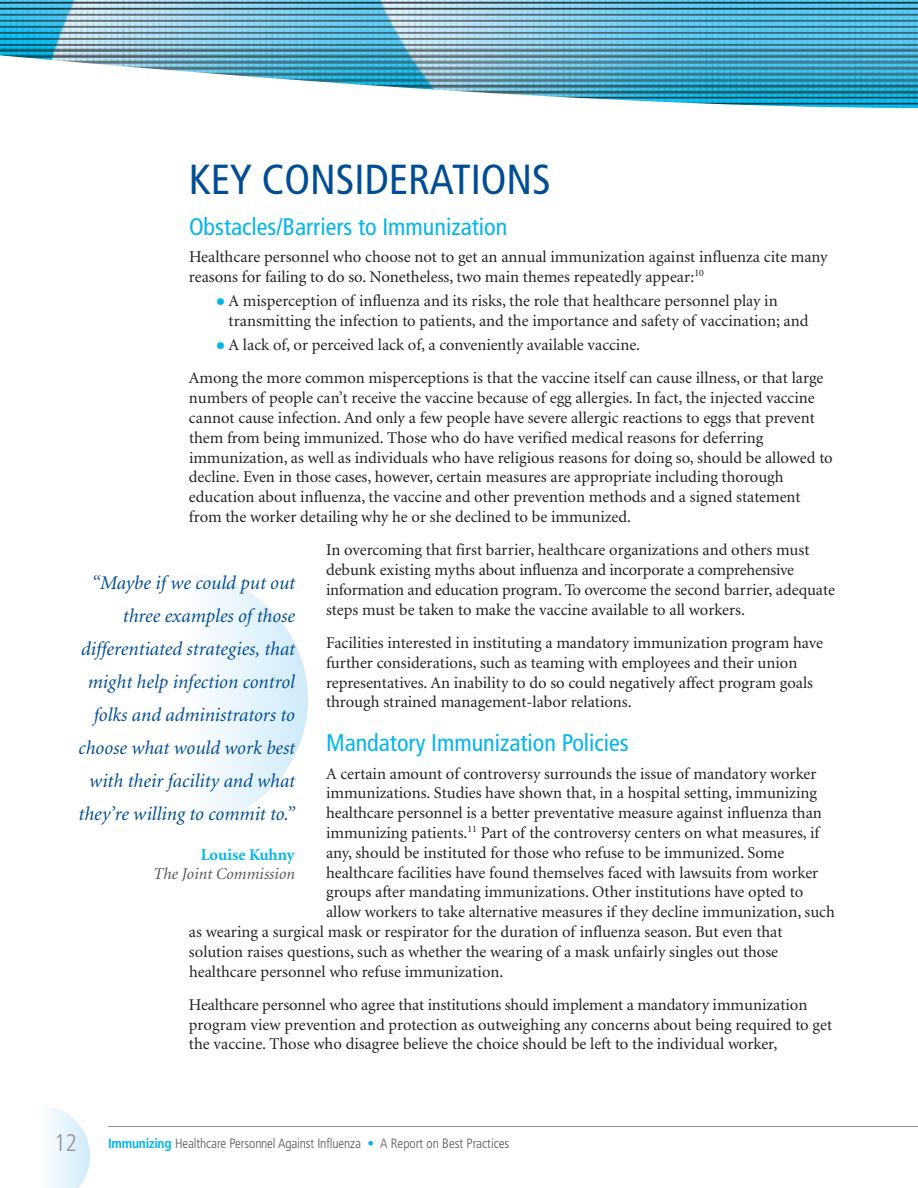
<style>
.page{position:relative;width:918px;height:1188px;background:#fff}
.page>*{position:absolute;margin:0;border:0;box-sizing:border-box;transform-origin:0 0}
.t1{font:condensed 42px "Frutiger";color:#014d95}
.t2{font:condensed 24px "Frutiger";color:#02b5eb}
.t3{font:300 condensed 24px "Frutiger";color:#939598}
.t4{font:italic 19.5px/33px "Minion";color:#014d95;text-align:right}
.t5{font:16.5px/19.8px "Minion";color:#231f20}
.t6{font:italic 16.5px "Minion";color:#57585a}
.t7{font:700 16.5px "Minion";color:#02b5eb}
.t8{font:300 condensed 13.5px "Frutiger";letter-spacing:-.005em;color:#57585a}
.s1{font-weight:700;color:#02b5eb}
.s2{color:#02b5eb}
</style>
<div class="page">
<svg style="left:51px;top:1107px;width:39px;height:81px"></svg>
<hr style="left:108px;top:1126px;width:810px;height:1px;background:#939598">
<img style="left:0;top:0;width:918px;height:108px">
<div style="left:54px;top:572px;width:254px;height:254px;background:linear-gradient(to right,#fff,#dceffa);border-radius:50%"></div>
<h1 class="t1" style="left:189px;top:162px;width:363px">KEY CONSIDERATIONS</h1>
<h2 class="t2" style="left:189px;top:217px;width:320px">Obstacles/Barriers to Immunization</h2>
<p class="t5" style="left:189px;top:248px;width:640px">Healthcare personnel who choose not to get an annual immunization against influenza cite many reasons for failing to do so. Nonetheless, two main themes repeatedly appear:<sup>10</sup></p>
<p class="t5" style="left:229px;top:292px;width:582px">A misperception of influenza and its risks, the role that healthcare personnel play in transmitting the infection to patients, and the importance and safety of vaccination; and</p>
<p class="t5" style="left:189px;top:330px;width:636px;line-height:33.3px;text-indent:40px">A lack of, or perceived lack of, a conveniently available vaccine.<br>Among the more common misperceptions is that the vaccine itself can cause illness, or that large</p>
<p class="t5" style="left:189px;top:389px;width:645px">numbers of people can’t receive the vaccine because of egg allergies. In fact, the injected vaccine cannot cause infection. And only a few people have severe allergic reactions to eggs that prevent them from being immunized. Those who do have verified medical reasons for deferring immunization, as well as individuals who have religious reasons for doing so, should be allowed to decline. Even in those cases, however, certain measures are appropriate including thorough education about influenza, the vaccine and other prevention methods and a signed statement from the worker detailing why he or she declined to be immunized.</p>
<p class="t5" style="left:326px;top:541px;width:511px">In overcoming that first barrier, healthcare organizations and others must debunk existing myths about influenza and incorporate a comprehensive information and education program. To overcome the second barrier, adequate steps must be taken to make the vaccine available to all workers.</p>
<p class="t5" style="left:326px;top:634px;width:498px">Facilities interested in instituting a mandatory immunization program have further considerations, such as teaming with employees and their union representatives. An inability to do so could negatively affect program goals through strained management-labor relations.</p>
<h2 class="t2" style="left:326px;top:733px;width:304px">Mandatory Immunization Policies</h2>
<p class="t5" style="left:326px;top:765px;width:492px">A certain amount of controversy surrounds the issue of mandatory worker</p>
<p class="t5" style="left:326px;top:784px;width:492px">immunizations. Studies have shown that, in a hospital setting, immunizing</p>
<p class="t5" style="left:326px;top:804px;width:497px">healthcare personnel is a better preventative measure against influenza than</p>
<p class="t5" style="left:326px;top:824px;width:495px">immunizing patients.<sup>11</sup> Part of the controversy centers on what measures, if</p>
<p class="t5" style="left:326px;top:844px;width:460px">any, should be instituted for those who refuse to be immunized. Some</p>
<p class="t5" style="left:326px;top:864px;width:494px">healthcare facilities have found themselves faced with lawsuits from worker</p>
<p class="t5" style="left:326px;top:883px;width:479px">groups after mandating immunizations. Other institutions have opted to</p>
<p class="t5" style="left:326px;top:903px;width:510px">allow workers to take alternative measures if they decline immunization, such</p>
<p class="t5" style="left:189px;top:923px;width:595px">as wearing a surgical mask or respirator for the duration of influenza season. But even that</p>
<p class="t5" style="left:189px;top:943px;width:591px">solution raises questions, such as whether the wearing of a mask unfairly singles out those</p>
<p class="t5" style="left:189px;top:963px;width:316px">healthcare personnel who refuse immunization.</p>
<p class="t5" style="left:189px;top:996px;width:645px">Healthcare personnel who agree that institutions should implement a mandatory immunization program view prevention and protection as outweighing any concerns about being required to get the vaccine. Those who disagree believe the choice should be left to the individual worker,</p>
<p class="t4" style="left:78px;top:568px;width:218px">“Maybe if we could put out three examples of those differentiated strategies, that might help infection control folks and administrators to choose what would work best with their facility and what they’re willing to commit to.”</p>
<p class="t7" style="left:201px;top:848px;width:95px">Louise Kuhny</p>
<p class="t6" style="left:153px;top:868px;width:143px">The Joint Commission</p>
<h2 class="t3" style="left:54px;top:1133px;width:25px">12</h2>
<p class="t8" style="left:108px;top:1137px;width:403px"><span class="s1">Immunizing</span> Healthcare Personnel Against Influenza <span class="s2">•</span> A Report on Best Practices</p>
</div>
